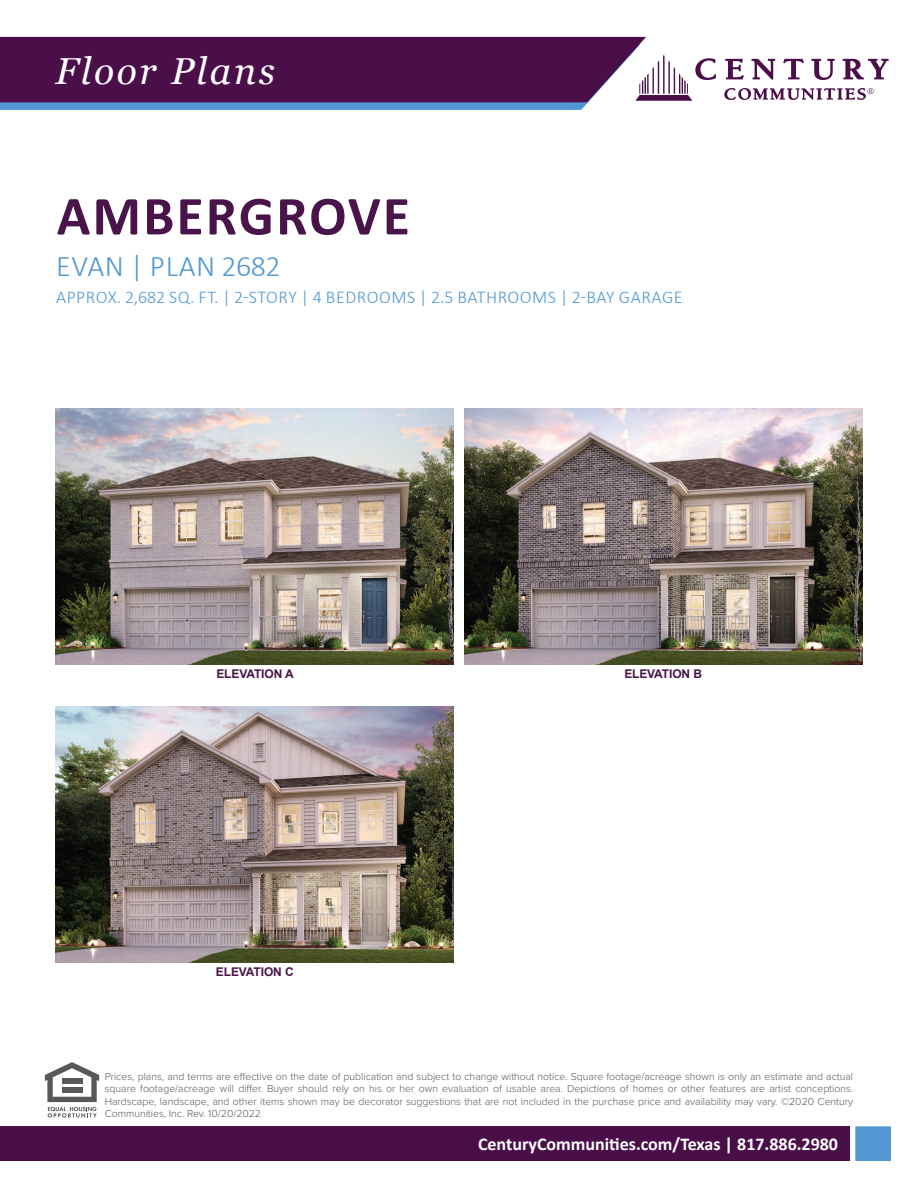
<style>
.page{position:relative;width:918px;height:1188px;background:#fff}
.page>*{position:absolute;margin:0;border:0;box-sizing:border-box;transform-origin:0 0}
.t1{font:700 55.5px "Calibri";letter-spacing:.04em;color:#48144a}
.t2{font:italic 37.5px "Georgia";letter-spacing:.07em;color:#fff}
.t3{font:300 30px "Calibri";letter-spacing:.02em;color:#5198d2}
.t4{font:300 18px "Calibri";letter-spacing:.03em;color:#5198d2}
.t5{font:700 18px "Calibri";color:#fff}
.t6{font:700 12px "Arial";letter-spacing:-.01em;color:#48144a}
.t7{font:300 10.5px/12.6px "Proxima Nova";color:#57585a;text-align:justify}
</style>
<div class="page">
<div style="left:0;top:1126px;width:850px;height:35px;background:#4a0f49"></div>
<div style="left:855px;top:1126px;width:36px;height:35px;background:#5198d2"></div>
<svg style="left:45px;top:1062px;width:54px;height:56px"></svg>
<div style="left:62px;top:1078px;width:20px;height:6px;background:#57585a"></div>
<div style="left:62px;top:1087px;width:20px;height:5px;background:#57585a"></div>
<svg style="left:783px;top:59px;width:21px;height:20px"></svg>
<svg style="left:725px;top:59px;width:19px;height:20px"></svg>
<svg style="left:752px;top:59px;width:23px;height:21px"></svg>
<svg style="left:843px;top:59px;width:46px;height:20px"></svg>
<svg style="left:811px;top:59px;width:24px;height:21px"></svg>
<svg style="left:0;top:37px;width:716px;height:73px;background:#61396b"></svg>
<svg style="left:724px;top:88px;width:150px;height:12px"></svg>
<img style="left:56px;top:408px;width:398px;height:257px">
<img style="left:56px;top:706px;width:398px;height:257px">
<img style="left:464px;top:408px;width:398px;height:257px">
<p class="t2" style="left:56px;top:50px;width:221px">Floor Plans</p>
<p class="t1" style="left:57px;top:182px;width:355px">AMBERGROVE</p>
<p class="t3" style="left:56px;top:248px;width:226px">EVAN | PLAN 2682</p>
<p class="t4" style="left:56px;top:286px;width:628px">APPROX. 2,682 SQ. FT. | 2-STORY | 4 BEDROOMS | 2.5 BATHROOMS | 2-BAY GARAGE</p>
<p class="t6" style="left:216px;top:665px;width:79px">ELEVATION A</p>
<p class="t6" style="left:216px;top:964px;width:79px">ELEVATION C</p>
<p class="t6" style="left:624px;top:665px;width:79px">ELEVATION B</p>
<p class="t7" style="left:105px;top:1069px;width:750px">Prices, plans, and terms are effective on the date of publication and subject to change without notice. Square footage/acreage shown is only an estimate and actual square footage/acreage will differ. Buyer should rely on his or her own evaluation of usable area. Depictions of homes or other features are artist conceptions.<br>Hardscape, landscape, and other items shown may be decorator suggestions that are not included in the purchase price and availability may vary. ©2020 Century Communities, Inc. Rev. 10/20/2022</p>
<p class="t5" style="left:478px;top:1133px;width:362px">CenturyCommunities.com/Texas | 817.886.2980</p>
</div>
